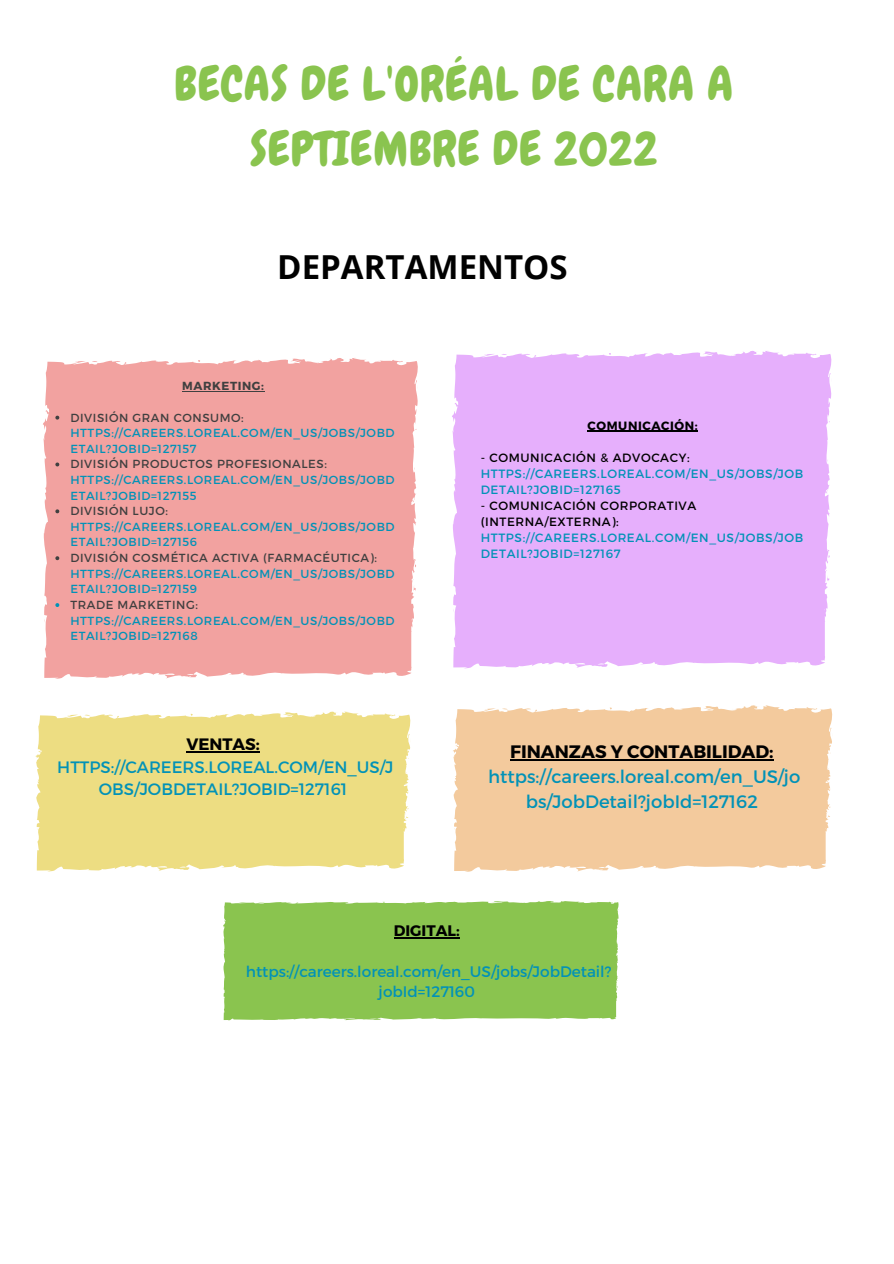
<style>
.page{position:relative;width:894px;height:1264px;background:#fff}
.page>*{position:absolute;margin:0;border:0;box-sizing:border-box;transform-origin:0 0}
.t1{font:46.95px/65.2px "Chewy";letter-spacing:.02em;color:#8ac44f;text-align:center}
.t2{font:700 33px "Open Sans";color:#000}
.t3{font:18px/24.8px "Montserrat";color:#0292b7;text-align:center}
.t4{font:700 18px "Montserrat";color:#000}
.t5{font:16.5px/22.5px "Montserrat";color:#0292b7;text-align:center}
.t6{font:700 16.5px "Montserrat";color:#000}
.t7{font:15.3px/20.2px "Montserrat";color:#0292b7;text-align:center}
.t8{font:700 15.3px "Montserrat";color:#000}
.t9{font:12px/16px "Montserrat";letter-spacing:.05em;color:#0292b7}
.t10{font:700 12px "Montserrat";letter-spacing:.05em;color:#000}
.t11{font:11.7px/15.6px "Montserrat";letter-spacing:.05em;color:#0292b7}
.t12{font:700 11.7px "Montserrat";letter-spacing:.05em;color:#404040}
.s1{color:#404040}
.s2{color:#000}
</style>
<div class="page">
<div style="left:43px;top:358px;width:375px;height:321px;background:#f2a2a0"></div>
<svg style="left:55px;top:415px;width:4px;height:4px"></svg>
<svg style="left:55px;top:462px;width:4px;height:4px"></svg>
<svg style="left:55px;top:509px;width:4px;height:4px"></svg>
<svg style="left:55px;top:556px;width:4px;height:4px"></svg>
<svg style="left:55px;top:603px;width:4px;height:4px"></svg>
<hr style="left:182px;top:391px;width:82px;height:1px;background:#404040">
<svg style="left:35px;top:711px;width:376px;height:160px;background:#eddf8a"></svg>
<div style="left:452px;top:350px;width:380px;height:318px;background:#e6affc"></div>
<svg style="left:453px;top:705px;width:380px;height:167px;background:#f2cca3"></svg>
<div style="left:223px;top:901px;width:396px;height:119px;background:#8ac44f"></div>
<hr style="left:587px;top:430px;width:111px;height:1px;background:#000">
<hr style="left:186px;top:751px;width:74px;height:1px;background:#000">
<hr style="left:393px;top:937px;width:66px;height:1px;background:#000">
<hr style="left:510px;top:759px;width:263px;height:1px;background:#000">
<p class="t1" style="left:174px;top:51px;width:560px">BECAS DE L'ORÉAL DE CARA A<br>SEPTIEMBRE DE 2022</p>
<p class="t2" style="left:277px;top:243px;width:292px">DEPARTAMENTOS</p>
<p class="t12" style="left:182px;top:378px;width:83px">MARKETING:</p>
<p class="t11" style="left:70px;top:409px;width:325px"><span class="s1">DIVISIÓN GRAN CONSUMO:<br></span>HTTPS://CAREERS.LOREAL.COM/EN_US/JOBS/JOBD<br>ETAIL?JOBID=127157</p>
<p class="t11" style="left:70px;top:456px;width:325px"><span class="s1">DIVISIÓN PRODUCTOS PROFESIONALES:<br></span>HTTPS://CAREERS.LOREAL.COM/EN_US/JOBS/JOBD<br>ETAIL?JOBID=127155</p>
<p class="t11" style="left:70px;top:502px;width:325px"><span class="s1">DIVISIÓN LUJO:<br></span>HTTPS://CAREERS.LOREAL.COM/EN_US/JOBS/JOBD<br>ETAIL?JOBID=127156</p>
<p class="t11" style="left:70px;top:549px;width:325px"><span class="s1">DIVISIÓN COSMÉTICA ACTIVA (FARMACÉUTICA):<br></span>HTTPS://CAREERS.LOREAL.COM/EN_US/JOBS/JOBD<br>ETAIL?JOBID=127159</p>
<p class="t11" style="left:70px;top:596px;width:325px"><span class="s1">TRADE MARKETING:<br></span>HTTPS://CAREERS.LOREAL.COM/EN_US/JOBS/JOBD<br>ETAIL?JOBID=127168</p>
<p class="t6" style="left:186px;top:733px;width:75px">VENTAS:</p>
<p class="t5" style="left:57px;top:754px;width:337px">HTTPS://CAREERS.LOREAL.COM/EN_US/J<br>OBS/JOBDETAIL?JOBID=127161</p>
<p class="t10" style="left:587px;top:417px;width:112px">COMUNICACIÓN:</p>
<p class="t9" style="left:480px;top:449px;width:324px"><span class="s2">- COMUNICACIÓN &amp; ADVOCACY:<br></span>HTTPS://CAREERS.LOREAL.COM/EN_US/JOBS/JOB<br>DETAIL?JOBID=127165</p>
<p class="t9" style="left:480px;top:497px;width:324px"><span class="s2">- COMUNICACIÓN CORPORATIVA (INTERNA/EXTERNA):<br></span>HTTPS://CAREERS.LOREAL.COM/EN_US/JOBS/JOB<br>DETAIL?JOBID=127167</p>
<p class="t4" style="left:510px;top:740px;width:265px">FINANZAS Y CONTABILIDAD:</p>
<p class="t3" style="left:488px;top:763px;width:314px">https://careers.loreal.com/en_US/jo bs/JobDetail?jobId=127162</p>
<p class="t8" style="left:393px;top:920px;width:67px">DIGITAL:</p>
<p class="t7" style="left:246px;top:960px;width:367px">https://careers.loreal.com/en_US/jobs/JobDetail? jobId=127160</p>
</div>
